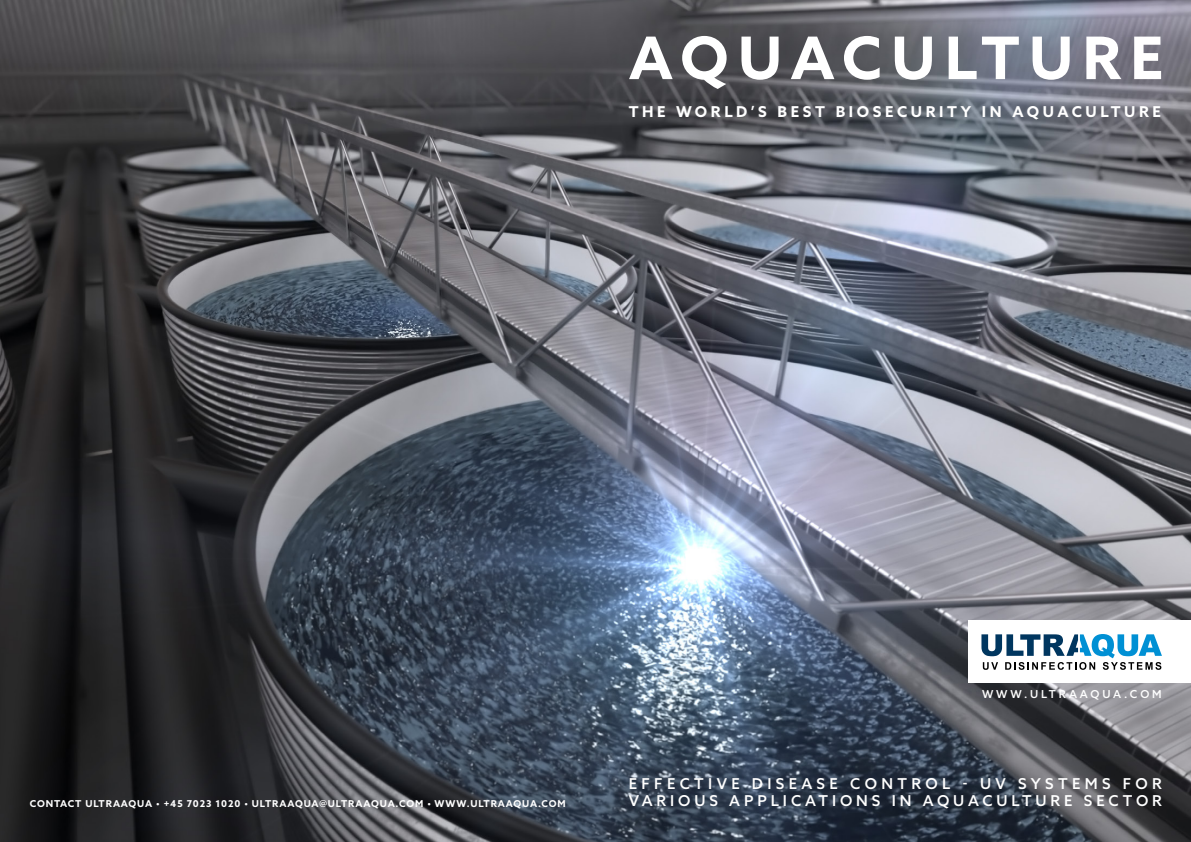
<style>
.page{position:relative;width:1191px;height:842px;background:#fff}
.page>*{position:absolute;margin:0;border:0;box-sizing:border-box;transform-origin:0 0}
.t1{font:700 58.8px "Azo Sans";letter-spacing:.16em;color:#fff}
.t2{font:500 15px/17.4px "Azo Sans";letter-spacing:.26em;color:#fff}
.t3{font:700 15px "Azo Sans";letter-spacing:.24em;color:#fff}
.t4{font:500 11px "Azo Sans";letter-spacing:.265em;color:#fff}
.t5{font:700 9.5px "Azo Sans";letter-spacing:.09em;color:#fff}
</style>
<div class="page">
<img style="left:0;top:0;width:1191px;height:842px">
<div style="left:968px;top:620px;width:223px;height:63px;background:#fff"></div>
<svg style="left:981px;top:634px;width:181px;height:36px"></svg>
<h1 class="t1" style="left:629px;top:19px;width:536px">AQUACULTURE</h1>
<p class="t3" style="left:629px;top:102px;width:533px">THE WORLD’S BEST BIOSECURITY IN AQUACULTURE</p>
<p class="t5" style="left:30px;top:797px;width:537px">CONTACT ULTRAAQUA • +45 7023 1020 • ULTRAAQUA@ULTRAAQUA.COM • WWW.ULTRAAQUA.COM</p>
<p class="t4" style="left:982px;top:686px;width:181px">WWW.ULTRAAQUA.COM</p>
<p class="t2" style="left:629px;top:775px;width:534px">EFFECTIVE DISEASE CONTROL - UV SYSTEMS FOR<br>VARIOUS APPLICATIONS IN AQUACULTURE SECTOR</p>
</div>
